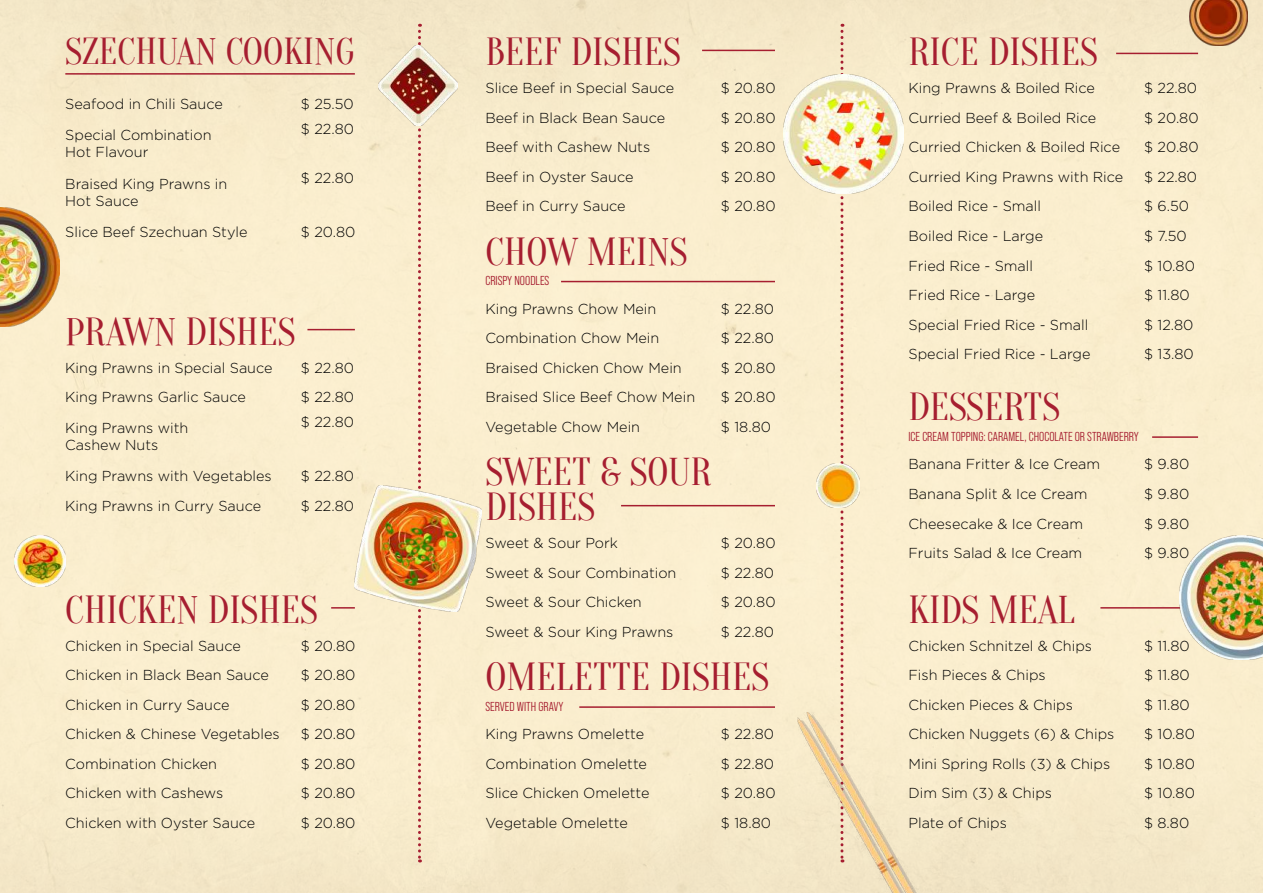
<style>
.page{position:relative;width:1263px;height:893px;background:#faedce}
.page>*{position:absolute;margin:0;border:0;box-sizing:border-box;transform-origin:0 0}
.t1{font:38.25px/34.5px "Oranienbaum";color:#a61e30}
.t2{font:36.75px "Oranienbaum";color:#a61e30}
.t3{font:300 14.4px/17.2px "Gotham";color:#000}
.t4{font:12.9px "Bebas Neue Pro Middle";color:#a61e30}
</style>
<div class="page">
<hr style="left:1116px;top:53px;width:82px;height:1px;background:#a61e30">
<hr style="left:561px;top:281px;width:214px;height:1px;background:#a61e30">
<hr style="left:579px;top:706px;width:196px;height:2px;background:#a61e30">
<hr style="left:1152px;top:436px;width:46px;height:2px;background:#a61e30">
<hr style="left:1100px;top:607px;width:98px;height:2px;background:#a61e30">
<hr style="left:307px;top:329px;width:48px;height:1px;background:#a61e30">
<hr style="left:702px;top:50px;width:73px;height:1px;background:#a61e30">
<hr style="left:621px;top:505px;width:154px;height:1px;background:#a61e30">
<hr style="left:331px;top:607px;width:24px;height:2px;background:#a61e30">
<hr style="left:65px;top:73px;width:290px;height:2px;background:#a61e30">
<svg style="left:840px;top:24px;width:3px;height:689px"></svg>
<svg style="left:418px;top:24px;width:3px;height:838px"></svg>
<img style="left:378px;top:46px;width:80px;height:79px">
<img style="left:0;top:208px;width:60px;height:118px">
<img style="left:798px;top:713px;width:124px;height:180px">
<img style="left:1189px;top:0;width:59px;height:46px">
<img style="left:784px;top:75px;width:119px;height:119px">
<img style="left:355px;top:485px;width:126px;height:127px">
<img style="left:1179px;top:536px;width:84px;height:123px">
<img style="left:15px;top:536px;width:50px;height:50px">
<img style="left:816px;top:464px;width:44px;height:43px">
<h2 class="t2" style="left:65px;top:31px;width:291px">SZECHUAN COOKING</h2>
<p class="t3" style="left:65px;top:95px;width:159px">Seafood in Chili Sauce</p>
<p class="t3" style="left:301px;top:95px;width:54px">$ 25.50</p>
<p class="t3" style="left:65px;top:126px;width:148px">Special Combination<br>Hot Flavour</p>
<p class="t3" style="left:301px;top:119px;width:55px">$ 22.80</p>
<p class="t3" style="left:65px;top:175px;width:164px">Braised King Prawns in<br>Hot Sauce</p>
<p class="t3" style="left:301px;top:169px;width:55px">$ 22.80</p>
<p class="t3" style="left:65px;top:223px;width:184px">Slice Beef Szechuan Style</p>
<p class="t3" style="left:301px;top:223px;width:56px">$ 20.80</p>
<h1 class="t1" style="left:65px;top:315px;width:232px">PRAWN DISHES</h1>
<p class="t3" style="left:65px;top:358px;width:209px">King Prawns in Special Sauce</p>
<p class="t3" style="left:301px;top:358px;width:55px">$ 22.80</p>
<p class="t3" style="left:65px;top:388px;width:182px">King Prawns Garlic Sauce</p>
<p class="t3" style="left:301px;top:388px;width:55px">$ 22.80</p>
<p class="t3" style="left:65px;top:419px;width:125px">King Prawns with<br>Cashew Nuts</p>
<p class="t3" style="left:301px;top:413px;width:55px">$ 22.80</p>
<p class="t3" style="left:65px;top:467px;width:208px">King Prawns with Vegetables</p>
<p class="t3" style="left:301px;top:467px;width:55px">$ 22.80</p>
<p class="t3" style="left:65px;top:496px;width:197px">King Prawns in Curry Sauce</p>
<p class="t3" style="left:301px;top:496px;width:55px">$ 22.80</p>
<h1 class="t1" style="left:65px;top:593px;width:254px">CHICKEN DISHES</h1>
<p class="t3" style="left:65px;top:637px;width:177px">Chicken in Special Sauce</p>
<p class="t3" style="left:301px;top:637px;width:56px">$ 20.80</p>
<p class="t3" style="left:65px;top:666px;width:205px">Chicken in Black Bean Sauce</p>
<p class="t3" style="left:301px;top:666px;width:56px">$ 20.80</p>
<p class="t3" style="left:65px;top:696px;width:166px">Chicken in Curry Sauce</p>
<p class="t3" style="left:301px;top:696px;width:56px">$ 20.80</p>
<p class="t3" style="left:65px;top:725px;width:216px">Chicken &amp; Chinese Vegetables</p>
<p class="t3" style="left:301px;top:725px;width:56px">$ 20.80</p>
<p class="t3" style="left:65px;top:755px;width:153px">Combination Chicken</p>
<p class="t3" style="left:301px;top:755px;width:56px">$ 20.80</p>
<p class="t3" style="left:65px;top:784px;width:160px">Chicken with Cashews</p>
<p class="t3" style="left:301px;top:784px;width:56px">$ 20.80</p>
<p class="t3" style="left:65px;top:814px;width:192px">Chicken with Oyster Sauce</p>
<p class="t3" style="left:301px;top:814px;width:56px">$ 20.80</p>
<h1 class="t1" style="left:485px;top:36px;width:197px">BEEF DISHES</h1>
<p class="t3" style="left:485px;top:79px;width:190px">Slice Beef in Special Sauce</p>
<p class="t3" style="left:721px;top:79px;width:56px">$ 20.80</p>
<p class="t3" style="left:485px;top:109px;width:181px">Beef in Black Bean Sauce</p>
<p class="t3" style="left:721px;top:109px;width:56px">$ 20.80</p>
<p class="t3" style="left:485px;top:138px;width:166px">Beef with Cashew Nuts</p>
<p class="t3" style="left:721px;top:138px;width:56px">$ 20.80</p>
<p class="t3" style="left:485px;top:168px;width:150px">Beef in Oyster Sauce</p>
<p class="t3" style="left:721px;top:168px;width:56px">$ 20.80</p>
<p class="t3" style="left:485px;top:197px;width:142px">Beef in Curry Sauce</p>
<p class="t3" style="left:721px;top:197px;width:56px">$ 20.80</p>
<h1 class="t1" style="left:485px;top:235px;width:204px">CHOW MEINS</h1>
<p class="t3" style="left:485px;top:300px;width:172px">King Prawns Chow Mein</p>
<p class="t3" style="left:721px;top:300px;width:55px">$ 22.80</p>
<p class="t3" style="left:485px;top:329px;width:175px">Combination Chow Mein</p>
<p class="t3" style="left:721px;top:329px;width:55px">$ 22.80</p>
<p class="t3" style="left:485px;top:359px;width:198px">Braised Chicken Chow Mein</p>
<p class="t3" style="left:721px;top:359px;width:56px">$ 20.80</p>
<p class="t3" style="left:485px;top:388px;width:211px">Braised Slice Beef Chow Mein</p>
<p class="t3" style="left:721px;top:388px;width:56px">$ 20.80</p>
<p class="t3" style="left:485px;top:418px;width:156px">Vegetable Chow Mein</p>
<p class="t3" style="left:721px;top:418px;width:52px">$ 18.80</p>
<p class="t4" style="left:485px;top:274px;width:65px">CRISPY NOODLES</p>
<h1 class="t1" style="left:485px;top:456px;width:227px">SWEET &amp; SOUR<br>DISHES</h1>
<p class="t3" style="left:485px;top:534px;width:134px">Sweet &amp; Sour Pork</p>
<p class="t3" style="left:721px;top:534px;width:56px">$ 20.80</p>
<p class="t3" style="left:485px;top:564px;width:193px">Sweet &amp; Sour Combination</p>
<p class="t3" style="left:721px;top:564px;width:55px">$ 22.80</p>
<p class="t3" style="left:485px;top:593px;width:158px">Sweet &amp; Sour Chicken</p>
<p class="t3" style="left:721px;top:593px;width:56px">$ 20.80</p>
<p class="t3" style="left:485px;top:623px;width:190px">Sweet &amp; Sour King Prawns</p>
<p class="t3" style="left:721px;top:623px;width:55px">$ 22.80</p>
<h1 class="t1" style="left:485px;top:661px;width:285px">OMELETTE DISHES</h1>
<p class="t3" style="left:485px;top:725px;width:160px">King Prawns Omelette</p>
<p class="t3" style="left:721px;top:725px;width:55px">$ 22.80</p>
<p class="t3" style="left:485px;top:755px;width:163px">Combination Omelette</p>
<p class="t3" style="left:721px;top:755px;width:55px">$ 22.80</p>
<p class="t3" style="left:485px;top:784px;width:166px">Slice Chicken Omelette</p>
<p class="t3" style="left:721px;top:784px;width:56px">$ 20.80</p>
<p class="t3" style="left:485px;top:814px;width:144px">Vegetable Omelette</p>
<p class="t3" style="left:721px;top:814px;width:52px">$ 18.80</p>
<p class="t4" style="left:485px;top:699px;width:80px">SERVED WITH GRAVY</p>
<h1 class="t1" style="left:908px;top:36px;width:191px">RICE DISHES</h1>
<p class="t3" style="left:908px;top:79px;width:188px">King Prawns &amp; Boiled Rice</p>
<p class="t3" style="left:1144px;top:79px;width:55px">$ 22.80</p>
<p class="t3" style="left:908px;top:109px;width:189px">Curried Beef &amp; Boiled Rice</p>
<p class="t3" style="left:1144px;top:109px;width:56px">$ 20.80</p>
<p class="t3" style="left:908px;top:138px;width:213px">Curried Chicken &amp; Boiled Rice</p>
<p class="t3" style="left:1144px;top:138px;width:56px">$ 20.80</p>
<p class="t3" style="left:908px;top:168px;width:216px">Curried King Prawns with Rice</p>
<p class="t3" style="left:1144px;top:168px;width:55px">$ 22.80</p>
<p class="t3" style="left:908px;top:197px;width:134px">Boiled Rice - Small</p>
<p class="t3" style="left:1144px;top:197px;width:47px">$ 6.50</p>
<p class="t3" style="left:908px;top:227px;width:136px">Boiled Rice - Large</p>
<p class="t3" style="left:1144px;top:227px;width:44px">$ 7.50</p>
<p class="t3" style="left:908px;top:256px;width:126px">Fried Rice - Small</p>
<p class="t3" style="left:1144px;top:256px;width:52px">$ 10.80</p>
<p class="t3" style="left:908px;top:286px;width:128px">Fried Rice - Large</p>
<p class="t3" style="left:1144px;top:286px;width:47px">$ 11.80</p>
<p class="t3" style="left:908px;top:316px;width:181px">Special Fried Rice - Small</p>
<p class="t3" style="left:1144px;top:316px;width:51px">$ 12.80</p>
<p class="t3" style="left:908px;top:345px;width:183px">Special Fried Rice - Large</p>
<p class="t3" style="left:1144px;top:345px;width:51px">$ 13.80</p>
<h1 class="t1" style="left:908px;top:391px;width:153px">DESSERTS</h1>
<p class="t3" style="left:908px;top:455px;width:193px">Banana Fritter &amp; Ice Cream</p>
<p class="t3" style="left:1144px;top:455px;width:47px">$ 9.80</p>
<p class="t3" style="left:908px;top:485px;width:180px">Banana Split &amp; Ice Cream</p>
<p class="t3" style="left:1144px;top:485px;width:47px">$ 9.80</p>
<p class="t3" style="left:908px;top:514px;width:176px">Cheesecake &amp; Ice Cream</p>
<p class="t3" style="left:1144px;top:514px;width:47px">$ 9.80</p>
<p class="t3" style="left:908px;top:544px;width:175px">Fruits Salad &amp; Ice Cream</p>
<p class="t3" style="left:1144px;top:544px;width:47px">$ 9.80</p>
<h1 class="t1" style="left:908px;top:593px;width:169px">KIDS MEAL</h1>
<p class="t3" style="left:908px;top:637px;width:185px">Chicken Schnitzel &amp; Chips</p>
<p class="t3" style="left:1144px;top:637px;width:47px">$ 11.80</p>
<p class="t3" style="left:908px;top:666px;width:139px">Fish Pieces &amp; Chips</p>
<p class="t3" style="left:1144px;top:666px;width:47px">$ 11.80</p>
<p class="t3" style="left:908px;top:696px;width:166px">Chicken Pieces &amp; Chips</p>
<p class="t3" style="left:1144px;top:696px;width:47px">$ 11.80</p>
<p class="t3" style="left:908px;top:725px;width:207px">Chicken Nuggets (6) &amp; Chips</p>
<p class="t3" style="left:1144px;top:725px;width:52px">$ 10.80</p>
<p class="t3" style="left:908px;top:755px;width:203px">Mini Spring Rolls (3) &amp; Chips</p>
<p class="t3" style="left:1144px;top:755px;width:52px">$ 10.80</p>
<p class="t3" style="left:908px;top:784px;width:145px">Dim Sim (3) &amp; Chips</p>
<p class="t3" style="left:1144px;top:784px;width:52px">$ 10.80</p>
<p class="t3" style="left:908px;top:814px;width:100px">Plate of Chips</p>
<p class="t3" style="left:1144px;top:814px;width:47px">$ 8.80</p>
<p class="t4" style="left:908px;top:429px;width:232px">ICE CREAM TOPPING: CARAMEL, CHOCOLATE OR STRAWBERRY</p>
</div>
